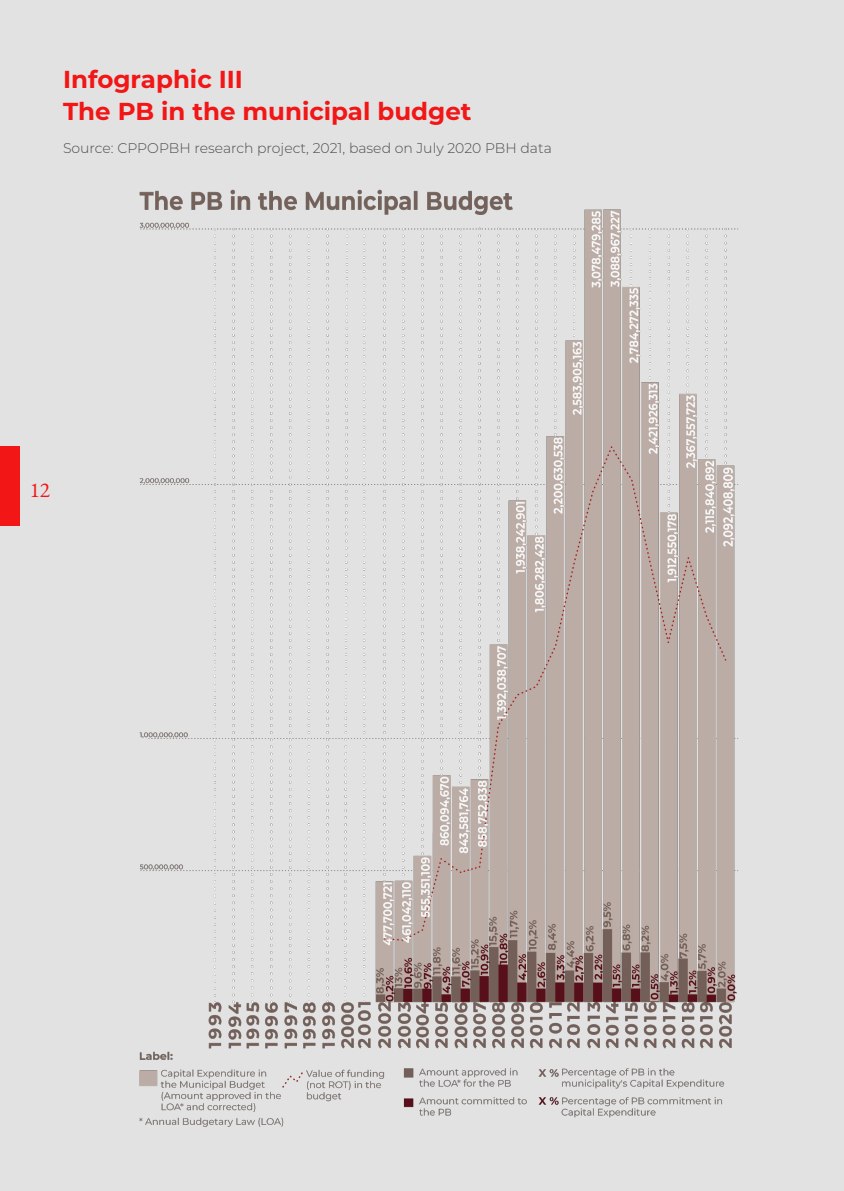
<style>
.page{position:relative;width:844px;height:1191px;background:#fff}
.page>*{position:absolute;margin:0;border:0;box-sizing:border-box;transform-origin:0 0}
.Titulo_Imagens{font:700 24.5px "Montserrat";color:#f21616}
.t1{font:21px "EB Garamond";color:#f21616}
.Source{font:300 14px "Montserrat";color:#4d4d4f}
</style>
<div class="page">
<div style="left:0;top:0;width:843px;height:1191px;background:#e2e2e2"></div>
<div style="left:0;top:446px;width:20px;height:80px;background:#f21616"></div>
<img style="left:139px;top:189px;width:600px;height:938px">
<p class="Titulo_Imagens" style="left:63px;top:62px;width:181px">Infographic III</p>
<p class="Titulo_Imagens" style="left:63px;top:93px;width:410px">The PB in the municipal budget</p>
<p class="Source" style="left:63px;top:138px;width:490px">Source: CPPOPBH research project, 2021, based on July 2020 PBH data</p>
<h2 class="t1" style="left:30px;top:476px;width:22px">12</h2>
</div>
